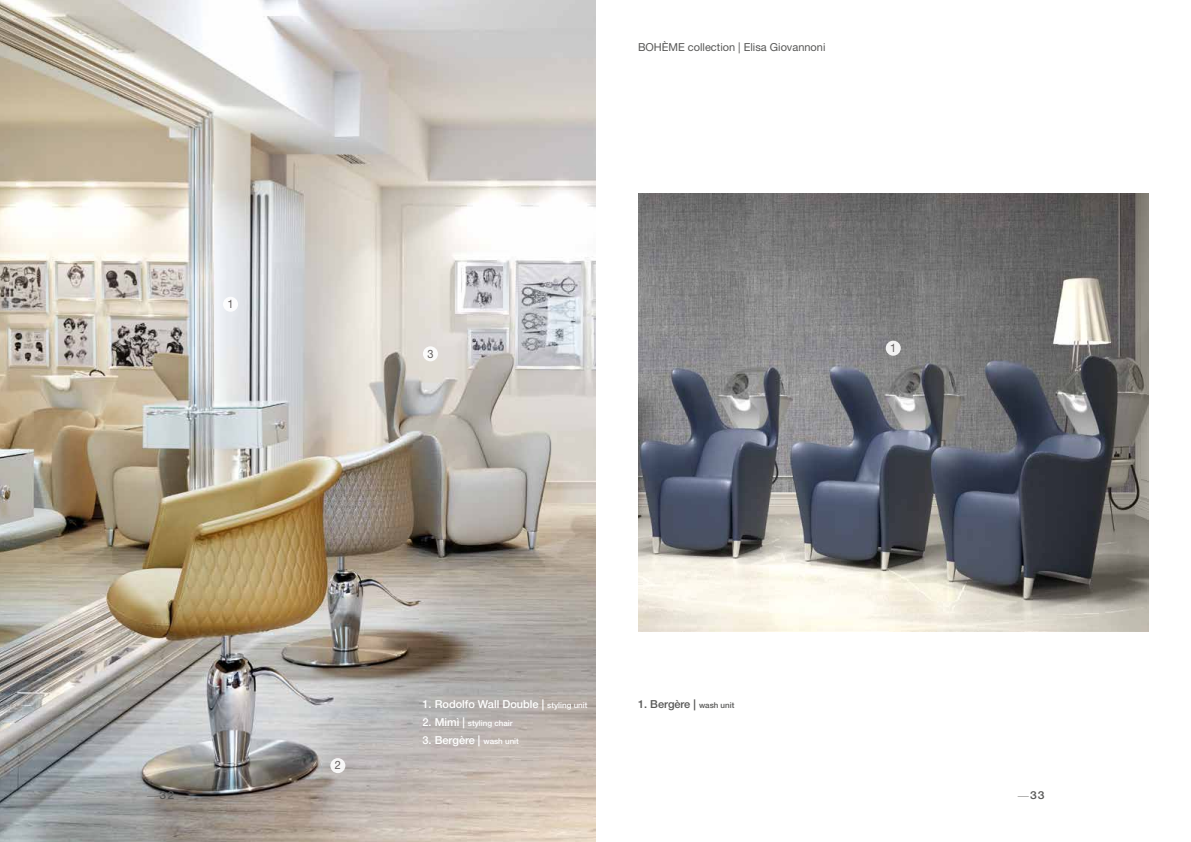
<style>
.page{position:relative;width:1191px;height:842px;background:#fff}
.page>*{position:absolute;margin:0;border:0;box-sizing:border-box;transform-origin:0 0}
.t1{font:11.6px "Helvetica Neue LT Std";color:#635f5e;scale:.95 1}
.t2{font:500 11px "Helvetica Neue LT Std";color:#fff}
.t3{font:11px "Helvetica Neue LT Std";color:#575756}
.t4{font:500 11px "Helvetica Neue LT Std";color:#575756}
.t5{font:500 11px "Helvetica Neue LT Std";color:#575756;scale:1.1 1}
.t6{font:500 8px "Helvetica Neue LT Std";color:#fff}
.s1{font-weight:100}
.s2{font-size:8px}
.s3{font-size:11px}
</style>
<div class="page">
<img style="left:0;top:0;width:595px;height:842px">
<img style="left:638px;top:194px;width:510px;height:437px">
<div style="left:223px;top:297px;width:15px;height:15px;background:#fff;border-radius:50%"></div>
<div style="left:423px;top:346px;width:15px;height:15px;background:#fff;border-radius:50%"></div>
<div style="left:330px;top:758px;width:15px;height:15px;background:#f7f7f7;border-radius:50%"></div>
<svg style="left:885px;top:341px;width:15px;height:15px"></svg>
<p class="t1" style="left:227px;top:297px;width:8px">1</p>
<p class="t1" style="left:427px;top:346px;width:8px">3</p>
<p class="t3" style="left:638px;top:41px;width:189px">BOHÈME collection | Elisa Giovannoni</p>
<p class="t1" style="left:890px;top:341px;width:8px">1</p>
<p class="t5" style="left:146px;top:789px;width:27px"><span class="s1">−</span>32</p>
<p class="t1" style="left:335px;top:758px;width:8px">2</p>
<p class="t2" style="left:422px;top:697px;width:166px">1. Rodolfo Wall Double | <span class="s2">styling unit</span></p>
<p class="t4" style="left:638px;top:697px;width:98px">1. Bergère | <span class="s2">wash unit</span></p>
<p class="t6" style="left:422px;top:718px;width:92px"><span class="s3">2. Mimì |</span> styling chair</p>
<p class="t2" style="left:422px;top:733px;width:98px">3. Bergère | <span class="s2">wash unit</span></p>
<p class="t5" style="left:1016px;top:789px;width:27px"><span class="s1">−</span>33</p>
</div>
